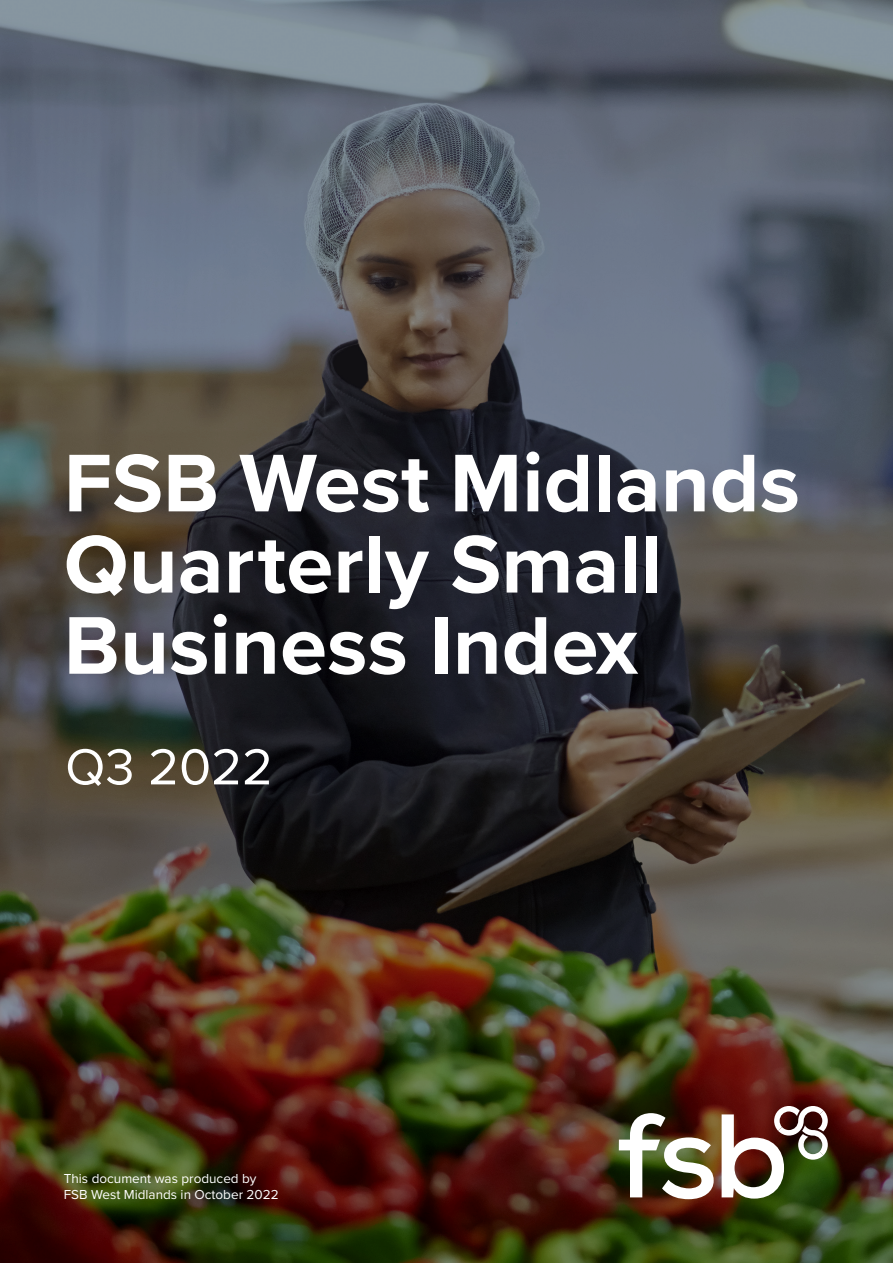
<style>
.page{position:relative;width:893px;height:1263px;background:#fff}
.page>*{position:absolute;margin:0;border:0;box-sizing:border-box;transform-origin:0 0}
.t1{font:700 84.75px/81.2px "Proxima Nova";color:#fff}
.t2{font:52.5px "Proxima Nova";color:#fff}
.t3{font:13.5px/16.2px "Proxima Nova";color:#fff}
</style>
<div class="page">
<img style="left:0;top:0;width:893px;height:1263px">
<svg style="left:619px;top:1113px;width:95px;height:86px"></svg>
<svg style="left:722px;top:1106px;width:106px;height:92px"></svg>
<p class="t1" style="left:64px;top:441px;width:738px">FSB West Midlands<br>Quarterly Small<br>Business Index</p>
<p class="t2" style="left:65px;top:728px;width:209px">Q3 2022</p>
<p class="t3" style="left:64px;top:1170px;width:216px">This document was produced by<br>FSB West Midlands in October 2022</p>
</div>
